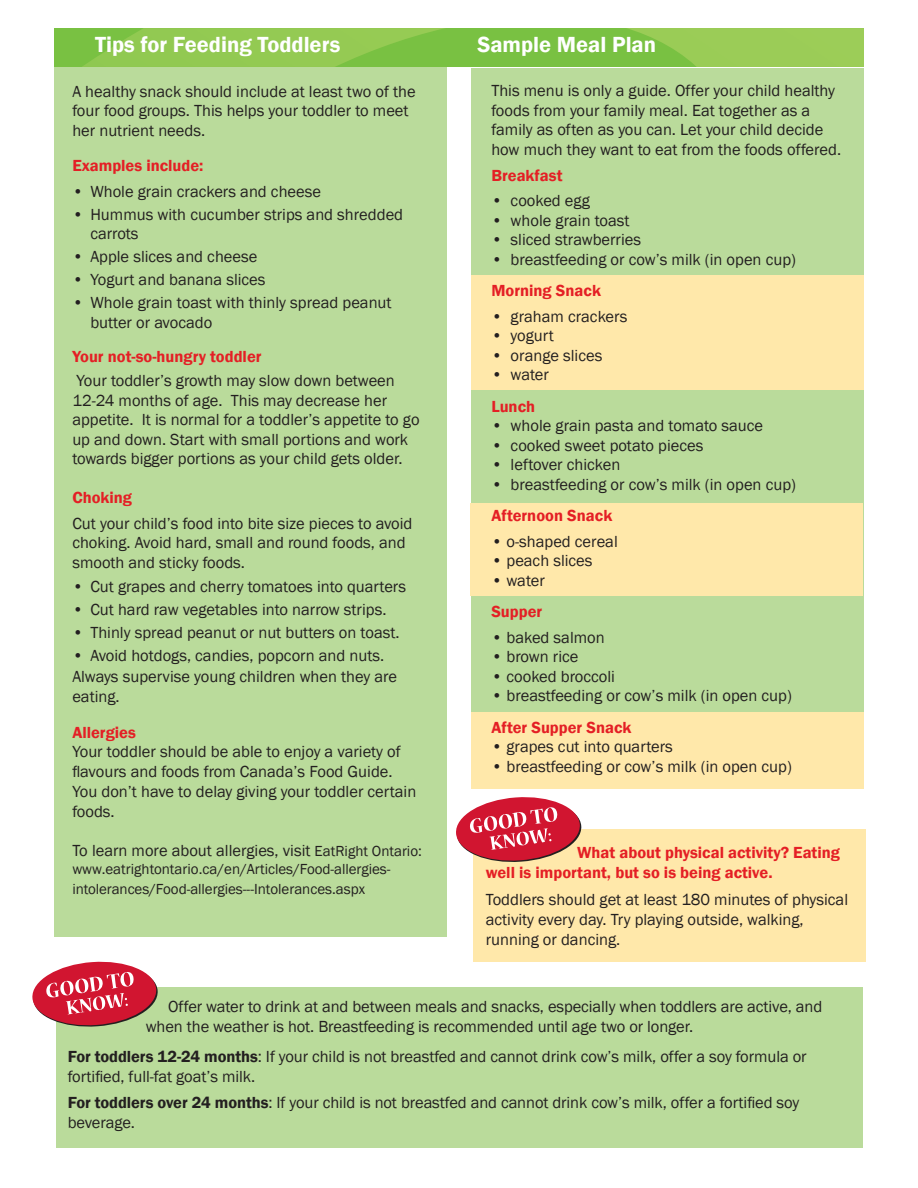
<style>
.page{position:relative;width:918px;height:1188px;background:#fff}
.page>*{position:absolute;margin:0;border:0;box-sizing:border-box;transform-origin:0 0}
.t1{font:600 22.5px "Franklin Gothic";color:#fff}
.t2{font:16.5px/19.8px "Franklin Gothic";color:#231f20}
.t3{font:600 16.5px "Franklin Gothic";color:#e41f25}
.t4{font:15px "Franklin Gothic";letter-spacing:-.005em;color:#231f20}
.s1{font-size:15px}
.s2{font-weight:600}
</style>
<div class="page">
<div style="left:54px;top:68px;width:392px;height:869px;background:#badb9b"></div>
<div style="left:472px;top:68px;width:392px;height:715px;background:#badb9b"></div>
<div style="left:472px;top:275px;width:392px;height:115px;background:#ffe8aa"></div>
<div style="left:471px;top:503px;width:392px;height:93px;background:#ffe8aa"></div>
<div style="left:472px;top:712px;width:392px;height:76px;background:#ffe8aa"></div>
<div style="left:473px;top:830px;width:392px;height:132px;background:#ffe8aa"></div>
<div style="left:56px;top:987px;width:807px;height:161px;background:#badb9b"></div>
<svg style="left:54px;top:28px;width:810px;height:39px;background:#89c64c"></svg>
<svg style="left:32px;top:961px;width:126px;height:66px"></svg>
<svg style="left:456px;top:797px;width:126px;height:65px"></svg>
<p class="t1" style="left:95px;top:31px;width:247px">Tips for Feeding Toddlers</p>
<p class="t1" style="left:477px;top:31px;width:180px">Sample Meal Plan</p>
<p class="t2" style="left:72px;top:82px;width:345px">A healthy snack should include at least two of the four food groups. This helps your toddler to meet her nutrient needs.</p>
<p class="t3" style="left:72px;top:155px;width:133px">Examples include:</p>
<p class="t2" style="left:72px;top:182px;width:250px">• Whole grain crackers and cheese</p>
<p class="t2" style="left:72px;top:205px;width:332px">• Hummus with cucumber strips and shredded</p>
<p class="t2" style="left:90px;top:224px;width:50px">carrots</p>
<p class="t2" style="left:72px;top:247px;width:187px">• Apple slices and cheese</p>
<p class="t2" style="left:72px;top:270px;width:195px">• Yogurt and banana slices</p>
<p class="t2" style="left:72px;top:293px;width:321px">• Whole grain toast with thinly spread peanut</p>
<p class="t2" style="left:90px;top:313px;width:123px">butter or avocado</p>
<p class="t3" style="left:72px;top:346px;width:191px">Your not-so-hungry toddler</p>
<p class="t2" style="left:72px;top:371px;width:349px">Your toddler’s growth may slow down between 12-24 months of age. This may decrease her appetite. It is normal for a toddler’s appetite to go up and down. Start with small portions and work towards bigger portions as your child gets older.</p>
<p class="t3" style="left:72px;top:488px;width:61px">Choking</p>
<p class="t2" style="left:72px;top:514px;width:342px">Cut your child’s food into bite size pieces to avoid choking. Avoid hard, small and round foods, and smooth and sticky foods.</p>
<p class="t2" style="left:72px;top:577px;width:335px">• Cut grapes and cherry tomatoes into quarters</p>
<p class="t2" style="left:72px;top:600px;width:316px">• Cut hard raw vegetables into narrow strips.</p>
<p class="t2" style="left:72px;top:623px;width:329px">• Thinly spread peanut or nut butters on toast.</p>
<p class="t2" style="left:72px;top:646px;width:313px">• Avoid hotdogs, candies, popcorn and nuts.</p>
<p class="t2" style="left:72px;top:667px;width:326px">Always supervise young children when they are eating.</p>
<p class="t3" style="left:72px;top:722px;width:65px">Allergies</p>
<p class="t2" style="left:72px;top:742px;width:345px">Your toddler should be able to enjoy a variety of flavours and foods from Canada’s Food Guide.<br>You don’t have to delay giving your toddler certain foods.</p>
<p class="t2" style="left:72px;top:841px;width:351px">To learn more about allergies, visit <span class="s1">EatRight Ontario:</span></p>
<p class="t4" style="left:72px;top:860px;width:320px">www.eatrightontario.ca/en/Articles/Food-allergies-</p>
<p class="t4" style="left:72px;top:880px;width:294px">intolerances/Food-allergies---Intolerances.aspx</p>
<p class="t2" style="left:491px;top:81px;width:345px">This menu is only a guide. Offer your child healthy foods from your family meal. Eat together as a</p>
<p class="t2" style="left:491px;top:120px;width:351px">family as often as you can. Let your child decide how much they want to eat from the foods offered.</p>
<p class="t3" style="left:491px;top:165px;width:73px">Breakfast</p>
<p class="t2" style="left:491px;top:191px;width:100px">• cooked egg</p>
<p class="t2" style="left:491px;top:211px;width:140px">• whole grain toast</p>
<p class="t2" style="left:491px;top:230px;width:151px">• sliced strawberries</p>
<p class="t2" style="left:491px;top:250px;width:306px">• breastfeeding or cow’s milk (in open cup)</p>
<p class="t3" style="left:491px;top:281px;width:111px">Morning Snack</p>
<p class="t2" style="left:491px;top:307px;width:137px">• graham crackers</p>
<p class="t2" style="left:491px;top:326px;width:64px">• yogurt</p>
<p class="t2" style="left:491px;top:346px;width:112px">• orange slices</p>
<p class="t2" style="left:491px;top:365px;width:59px">• water</p>
<p class="t3" style="left:491px;top:396px;width:45px">Lunch</p>
<p class="t2" style="left:491px;top:416px;width:273px">• whole grain pasta and tomato sauce</p>
<p class="t2" style="left:491px;top:436px;width:213px">• cooked sweet potato pieces</p>
<p class="t2" style="left:491px;top:455px;width:130px">• leftover chicken</p>
<p class="t2" style="left:491px;top:475px;width:306px">• breastfeeding or cow’s milk (in open cup)</p>
<p class="t3" style="left:491px;top:506px;width:122px">Afternoon Snack</p>
<p class="t2" style="left:491px;top:532px;width:128px">• o-shaped cereal</p>
<p class="t2" style="left:491px;top:551px;width:103px">• peach slices</p>
<p class="t2" style="left:491px;top:571px;width:55px">• water</p>
<p class="t3" style="left:491px;top:602px;width:52px">Supper</p>
<p class="t2" style="left:491px;top:628px;width:115px">• baked salmon</p>
<p class="t2" style="left:491px;top:647px;width:89px">• brown rice</p>
<p class="t2" style="left:491px;top:667px;width:125px">• cooked broccoli</p>
<p class="t2" style="left:491px;top:686px;width:302px">• breastfeeding or cow’s milk (in open cup)</p>
<p class="t3" style="left:491px;top:717px;width:142px">After Supper Snack</p>
<p class="t2" style="left:491px;top:737px;width:183px">• grapes cut into quarters</p>
<p class="t2" style="left:491px;top:757px;width:302px">• breastfeeding or cow’s milk (in open cup)</p>
<p class="t3" style="left:577px;top:843px;width:264px">What about physical activity? Eating</p>
<p class="t3" style="left:486px;top:863px;width:288px">well is important, but so is being active.</p>
<p class="t2" style="left:486px;top:890px;width:364px">Toddlers should get at least 180 minutes of physical activity every day. Try playing outside, walking,</p>
<p class="t2" style="left:486px;top:930px;width:136px">running or dancing.</p>
<p class="t2" style="left:168px;top:997px;width:656px">Offer water to drink at and between meals and snacks, especially when toddlers are active, and</p>
<p class="t2" style="left:146px;top:1017px;width:549px">when the weather is hot. Breastfeeding is recommended until age two or longer.</p>
<p class="t2" style="left:68px;top:1047px;width:740px"><span class="s2">For toddlers 12-24 months</span>: If your child is not breastfed and cannot drink cow’s milk, offer a soy formula or</p>
<p class="t2" style="left:68px;top:1067px;width:189px">fortified, full-fat goat’s milk.</p>
<p class="t2" style="left:68px;top:1093px;width:733px"><span class="s2">For toddlers over 24 months</span>: If your child is not breastfed and cannot drink cow’s milk, offer a fortified soy</p>
<p class="t2" style="left:68px;top:1113px;width:69px">beverage.</p>
</div>
